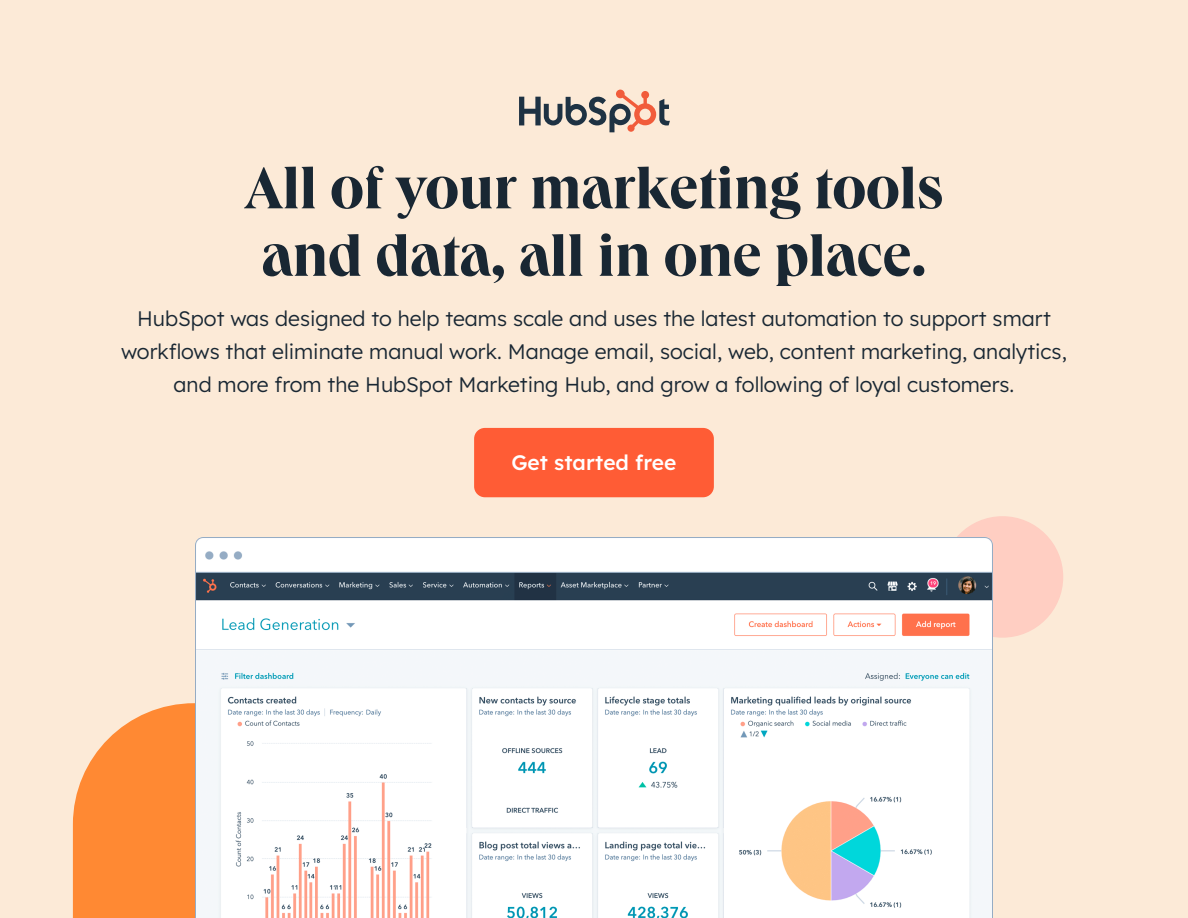
<style>
.page{position:relative;width:1188px;height:918px;background:#fcead7}
.page>*{position:absolute;margin:0;border:0;box-sizing:border-box;transform-origin:0 0}
.t1{font:700 60px/67.5px "Queens";color:#192733}
.Body_Copy{font:300 21px/33px "Lexend Deca";color:#192733;text-align:center}
.Body_Copy-2{font:500 21px "Lexend Deca";color:#fff}
</style>
<div class="page">
<svg style="left:73px;top:703px;width:122px;height:215px;background:#fe9447"></svg>
<div style="left:942px;top:516px;width:121px;height:122px;background:#ffcec2;border-radius:50%"></div>
<img style="left:195px;top:538px;width:798px;height:380px">
<svg style="left:519px;top:90px;width:151px;height:42px"></svg>
<div style="left:474px;top:428px;width:240px;height:69px;background:#ff5c35;border-radius:11px"></div>
<p class="t1" style="left:245px;top:152px;width:700px">All of your marketing tools and data, all in one place.</p>
<p class="Body_Copy" style="left:121px;top:301px;width:947px">HubSpot was designed to help teams scale and uses the latest automation to support smart workflows that eliminate manual work. Manage email, social, web, content marketing, analytics, and more from the HubSpot Marketing Hub, and grow a following of loyal customers.</p>
<p class="Body_Copy-2" style="left:511px;top:447px;width:167px">Get started free</p>
</div>
